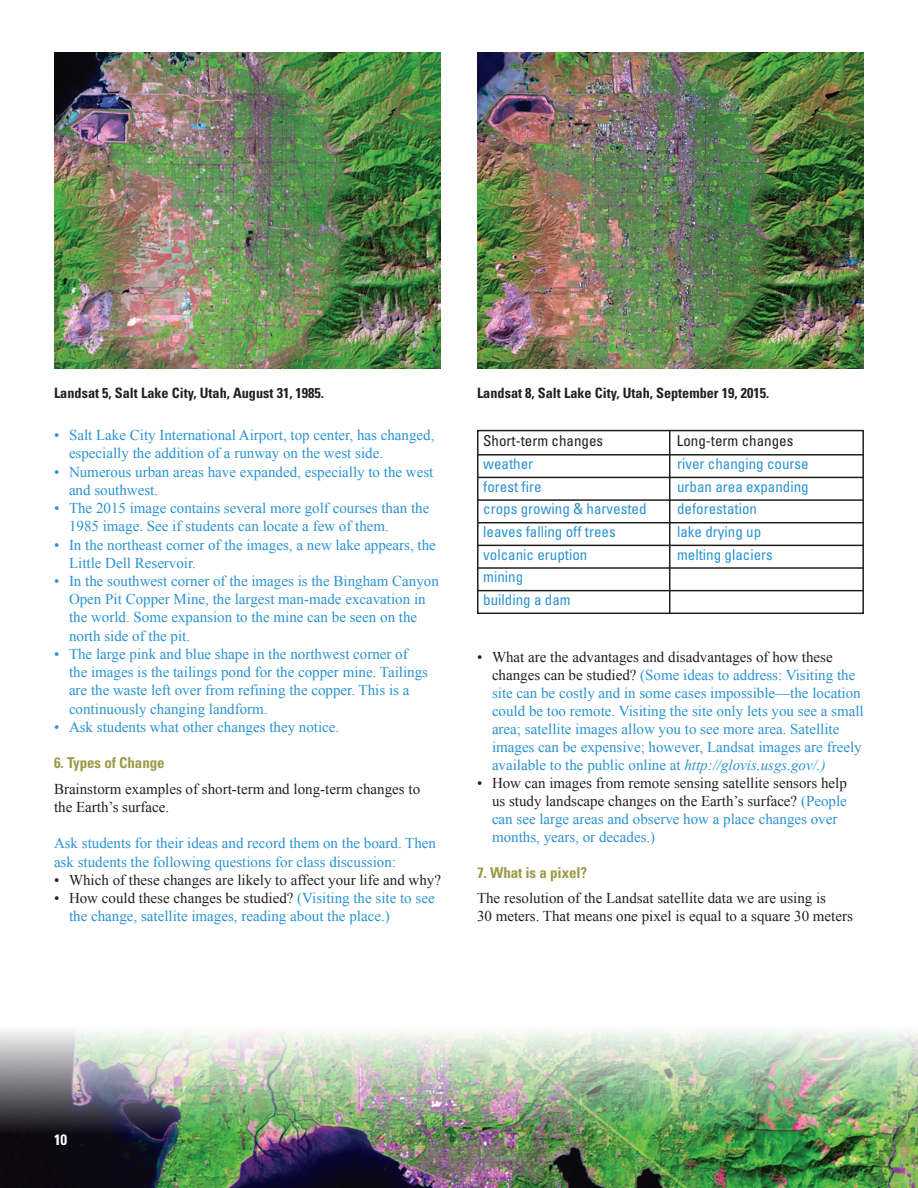
<style>
.page{position:relative;width:918px;height:1188px;background:#fff}
.page>*{position:absolute;margin:0;border:0;box-sizing:border-box;transform-origin:0 0}
.Body-teacher{font:15px/18.1px "Times New Roman";color:#2a92d0}
.BodyNoIndent{font:15px/18px "Times New Roman";color:#231f20}
.Table{font:condensed 15px "Univers";color:#2a92d0}
.Table-2{font:condensed 15px "Univers";color:#231f20}
.Heading_2{font:700 condensed 15px "Univers";letter-spacing:-.005em;color:#9b9b48}
.t1{font:700 condensed 15px "Univers";color:#fff}
.FigureCaption{font:700 condensed 14.25px "Univers";color:#231f20}
.s1{color:#231f20}
.s2{font-style:italic}
.s3{color:#2a92d0}
</style>
<div class="page">
<img style="left:0;top:1030px;width:918px;height:158px">
<div style="left:477px;top:430px;width:387px;height:184px;border:2px solid #231f20"></div>
<hr style="left:477px;top:454px;width:387px;height:2px;background:#231f20">
<hr style="left:477px;top:499px;width:387px;height:2px;background:#231f20">
<hr style="left:477px;top:522px;width:387px;height:1px;background:#231f20">
<hr style="left:477px;top:545px;width:387px;height:1px;background:#231f20">
<hr style="left:477px;top:567px;width:387px;height:2px;background:#231f20">
<hr style="left:477px;top:590px;width:387px;height:1px;background:#231f20">
<hr style="left:477px;top:477px;width:387px;height:1px;background:#231f20">
<hr style="left:669px;top:430px;width:1px;height:183px;background:#231f20">
<img style="left:54px;top:52px;width:387px;height:317px">
<img style="left:477px;top:52px;width:387px;height:317px">
<p class="FigureCaption" style="left:54px;top:385px;width:272px">Landsat 5, Salt Lake City, Utah, August 31, 1985.</p>
<p class="Body-teacher" style="left:69px;top:426px;width:367px;text-indent:-15px">• Salt Lake City International Airport, top center, has changed, especially the addition of a runway on the west side.</p>
<p class="Body-teacher" style="left:69px;top:462px;width:366px;text-indent:-15px">• Numerous urban areas have expanded, especially to the west and southwest.</p>
<p class="Body-teacher" style="left:69px;top:499px;width:362px;text-indent:-15px">• The 2015 image contains several more golf courses than the<br>1985 image. See if students can locate a few of them.</p>
<p class="Body-teacher" style="left:69px;top:535px;width:368px;text-indent:-15px">• In the northeast corner of the images, a new lake appears, the<br>Little Dell Reservoir.</p>
<p class="Body-teacher" style="left:69px;top:572px;width:371px;text-indent:-15px">• In the southwest corner of the images is the Bingham Canyon Open Pit Copper Mine, the largest man-made excavation in the world. Some expansion to the mine can be seen on the north side of the pit.</p>
<p class="Body-teacher" style="left:69px;top:645px;width:361px;text-indent:-15px">• The large pink and blue shape in the northwest corner of the images is the tailings pond for the copper mine. Tailings are the waste left over from refining the copper. This is a continuously changing landform.</p>
<p class="Body-teacher" style="left:54px;top:717px;width:287px">• Ask students what other changes they notice.</p>
<p class="Heading_2" style="left:54px;top:753px;width:112px">6. Types of Change</p>
<p class="BodyNoIndent" style="left:54px;top:779px;width:368px">Brainstorm examples of short-term and long-term changes to the Earth’s surface.</p>
<p class="Body-teacher" style="left:54px;top:834px;width:384px">Ask students for their ideas and record them on the board. Then ask students the following questions for class discussion:</p>
<p class="BodyNoIndent" style="left:54px;top:871px;width:389px">• Which of these changes are likely to affect your life and why?</p>
<p class="Body-teacher" style="left:69px;top:889px;width:367px;text-indent:-15px"><span class="s1">• How could these changes be studied?</span> (Visiting the site to see the change, satellite images, reading about the place.)</p>
<p class="FigureCaption" style="left:477px;top:385px;width:294px">Landsat 8, Salt Lake City, Utah, September 19, 2015.</p>
<p class="Table-2" style="left:483px;top:431px;width:121px">Short-term changes</p>
<p class="Table-2" style="left:677px;top:431px;width:118px">Long-term changes</p>
<p class="Table" style="left:483px;top:455px;width:51px">weather</p>
<p class="Table" style="left:677px;top:455px;width:133px">river changing course</p>
<p class="Table" style="left:483px;top:478px;width:60px">forest fire</p>
<p class="Table" style="left:677px;top:478px;width:133px">urban area expanding</p>
<p class="Table" style="left:483px;top:499px;width:165px">crops growing &amp; harvested</p>
<p class="Table" style="left:677px;top:499px;width:81px">deforestation</p>
<p class="Table" style="left:483px;top:522px;width:134px">leaves falling off trees</p>
<p class="Table" style="left:677px;top:522px;width:86px">lake drying up</p>
<p class="Table" style="left:483px;top:546px;width:106px">volcanic eruption</p>
<p class="Table" style="left:677px;top:546px;width:97px">melting glaciers</p>
<p class="Table" style="left:483px;top:567px;width:41px">mining</p>
<p class="Table" style="left:483px;top:590px;width:89px">building a dam</p>
<p class="Body-teacher" style="left:492px;top:647px;width:373px;text-indent:-15px"><span class="s1">• What are the advantages and disadvantages of how these changes can be studied?</span> (Some ideas to address: Visiting the site can be costly and in some cases impossible—the location could be too remote. Visiting the site only lets you see a small area; satellite images allow you to see more area. Satellite images can be expensive; however, Landsat images are freely available to the public online at <span class="s2">http://glovis.usgs.gov/.)</span></p>
<p class="BodyNoIndent" style="left:492px;top:773px;width:356px;text-indent:-15px">• How can images from remote sensing satellite sensors help us study landscape changes on the Earth’s surface? <span class="s3">(People can see large areas and observe how a place changes over months, years, or decades.)</span></p>
<p class="Heading_2" style="left:477px;top:863px;width:112px">7. What is a pixel?</p>
<p class="BodyNoIndent" style="left:477px;top:889px;width:377px">The resolution of the Landsat satellite data we are using is<br>30 meters. That means one pixel is equal to a square 30 meters</p>
<p class="t1" style="left:54px;top:1130px;width:15px">10</p>
</div>
